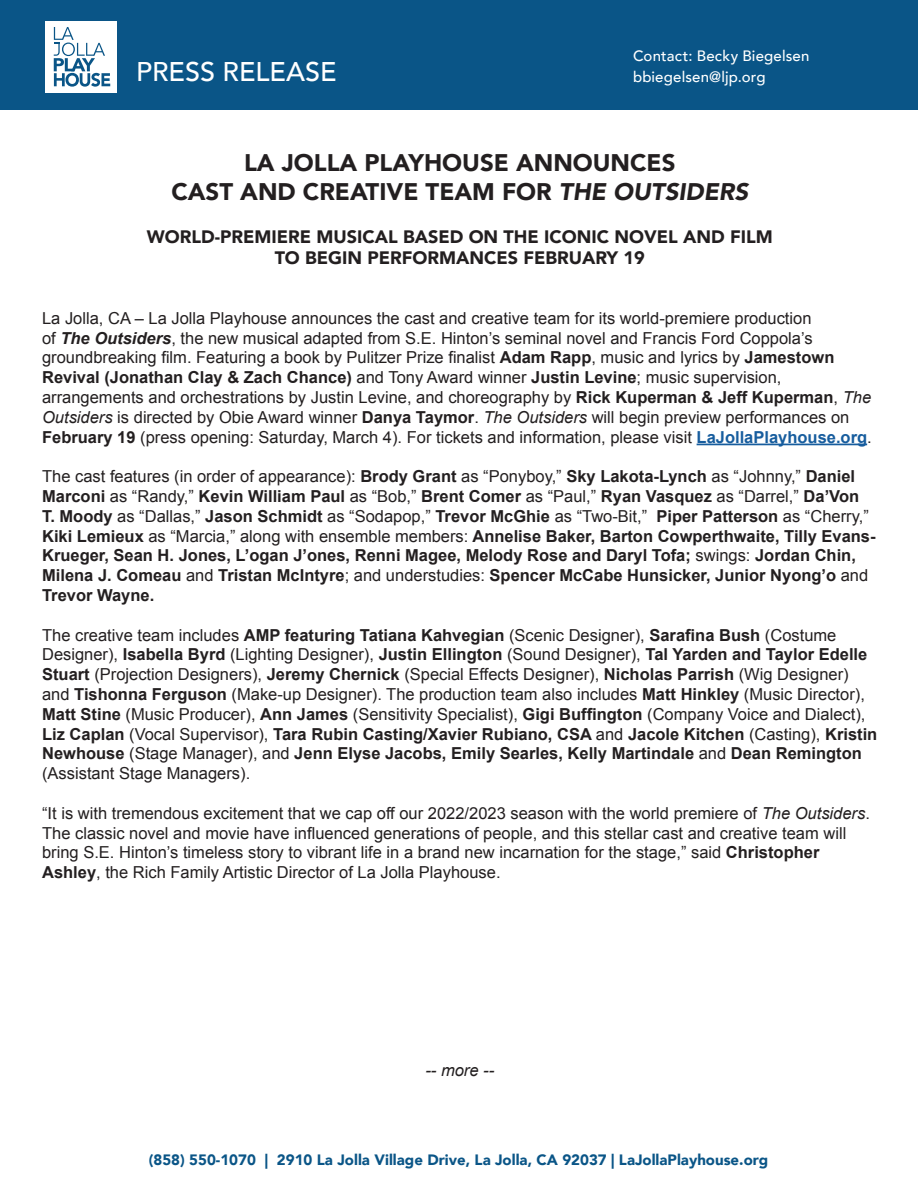
<style>
.page{position:relative;width:918px;height:1188px;background:#fff}
.page>*{position:absolute;margin:0;border:0;box-sizing:border-box;transform-origin:0 0}
.t1{font:500 27px "Avenir";color:#fff}
.t2{font:900 24px/28.8px "Avenir";color:#231f20;text-align:center}
.t3{font:900 18px/21.6px "Avenir";color:#231f20;text-align:center}
.t4{font:16.5px/19.8px "Arial";color:#231f20}
.t5{font:700 16.5px/19.8px "Arial";color:#231f20}
.t6{font:italic 16.5px "Arial";color:#231f20}
.t7{font:900 15px "Avenir";color:#0a5587}
.t8{font:500 15px/21px "Avenir";letter-spacing:.01em;color:#fff}
.s1{font-style:italic}
.s2{font-weight:700;font-style:italic}
.s3{font-weight:700}
.s4{font-weight:700;color:#175d9e}
.s5{font-weight:400}
</style>
<div class="page">
<div style="left:0;top:0;width:918px;height:109px;background:#0a5587"></div>
<div style="left:45px;top:21px;width:72px;height:72px;background:#fff"></div>
<svg style="left:54px;top:27px;width:56px;height:60px"></svg>
<hr style="left:697px;top:444px;width:170px;height:1px;background:#175d9e">
<h1 class="t1" style="left:136px;top:48px;width:202px">PRESS RELEASE</h1>
<p class="t8" style="left:633px;top:44px;width:178px">Contact: Becky Biegelsen bbiegelsen@ljp.org</p>
<h2 class="t2" style="left:171px;top:148px;width:578px">LA JOLLA PLAYHOUSE ANNOUNCES<br>CAST AND CREATIVE TEAM FOR <span class="s1">THE OUTSIDERS</span></h2>
<p class="t3" style="left:147px;top:225px;width:628px">WORLD-PREMIERE MUSICAL BASED ON THE ICONIC NOVEL AND FILM<br>TO BEGIN PERFORMANCES FEBRUARY 19</p>
<p class="t4" style="left:42px;top:308px;width:831px">La Jolla, CA – La Jolla Playhouse announces the cast and creative team for its world-premiere production<br>of <span class="s2">The Outsiders</span>, the new musical adapted from S.E. Hinton’s seminal novel and Francis Ford Coppola’s groundbreaking film. Featuring a book by Pulitzer Prize finalist <span class="s3">Adam Rapp</span>, music and lyrics by <span class="s3">Jamestown Revival (Jonathan Clay &amp; Zach Chance)</span> and Tony Award winner <span class="s3">Justin Levine</span>; music supervision, arrangements and orchestrations by Justin Levine, and choreography by <span class="s3">Rick Kuperman &amp; Jeff Kuperman</span>, <span class="s1">The Outsiders</span> is directed by Obie Award winner <span class="s3">Danya Taymor</span>. <span class="s1">The Outsiders</span> will begin preview performances on <span class="s3">February 19</span> (press opening: Saturday, March 4). For tickets and information, please visit <span class="s4">LaJollaPlayhouse.org</span>.</p>
<p class="t5" style="left:42px;top:467px;width:835px"><span class="s5">The cast features (in order of appearance):</span> Brody Grant <span class="s5">as “Ponyboy,”</span> Sky Lakota-Lynch <span class="s5">as “Johnny,”</span> Daniel Marconi <span class="s5">as “Randy,”</span> Kevin William Paul <span class="s5">as “Bob,”</span> Brent Comer <span class="s5">as “Paul,”</span> Ryan Vasquez <span class="s5">as “Darrel,”</span> Da’Von T. Moody <span class="s5">as “Dallas,”</span> Jason Schmidt <span class="s5">as “Sodapop,”</span> Trevor McGhie <span class="s5">as “Two-Bit,”</span> Piper Patterson <span class="s5">as “Cherry,” </span>Kiki Lemieux <span class="s5">as “Marcia,” along with ensemble members:</span> Annelise Baker, Barton Cowperthwaite, Tilly Evans-Krueger, Sean H. Jones, L’ogan J’ones, Renni Magee, Melody Rose and Daryl Tofa; <span class="s5">swings:</span> Jordan Chin, Milena J. Comeau <span class="s5">and</span> Tristan McIntyre<span class="s5">; and understudies:</span> Spencer McCabe Hunsicker, Junior Nyong’o <span class="s5">and </span>Trevor Wayne.</p>
<p class="t4" style="left:42px;top:625px;width:837px">The creative team includes <span class="s3">AMP featuring Tatiana Kahvegian</span> (Scenic Designer), <span class="s3">Sarafina Bush</span> (Costume Designer), <span class="s3">Isabella Byrd</span> (Lighting Designer), <span class="s3">Justin Ellington</span> (Sound Designer), <span class="s3">Tal Yarden and Taylor Edelle Stuart</span> (Projection Designers), <span class="s3">Jeremy Chernick</span> (Special Effects Designer), <span class="s3">Nicholas Parrish</span> (Wig Designer) and <span class="s3">Tishonna Ferguson</span> (Make-up Designer). The production team also includes <span class="s3">Matt Hinkley</span> (Music Director), <span class="s3">Matt Stine</span> (Music Producer), <span class="s3">Ann James</span> (Sensitivity Specialist), <span class="s3">Gigi Buffington</span> (Company Voice and Dialect), <span class="s3">Liz Caplan</span> (Vocal Supervisor), <span class="s3">Tara Rubin Casting/Xavier Rubiano, CSA</span> and <span class="s3">Jacole Kitchen</span> (Casting), <span class="s3">Kristin Newhouse</span> (Stage Manager), and <span class="s3">Jenn Elyse Jacobs, Emily Searles, Kelly Martindale</span> and <span class="s3">Dean Remington </span>(Assistant Stage Managers).</p>
<p class="t4" style="left:42px;top:803px;width:829px">“It is with tremendous excitement that we cap off our 2022/2023 season with the world premiere of <span class="s1">The Outsiders</span>.<br>The classic novel and movie have influenced generations of people, and this stellar cast and creative team will bring S.E. Hinton’s timeless story to vibrant life in a brand new incarnation for the stage,” said <span class="s3">Christopher Ashley</span>, the Rich Family Artistic Director of La Jolla Playhouse.</p>
<p class="t6" style="left:425px;top:1060px;width:70px">-- more --</p>
<p class="t7" style="left:149px;top:1147px;width:621px">(858) 550-1070 | 2910 La Jolla Village Drive, La Jolla, CA 92037 | LaJollaPlayhouse.org</p>
</div>
